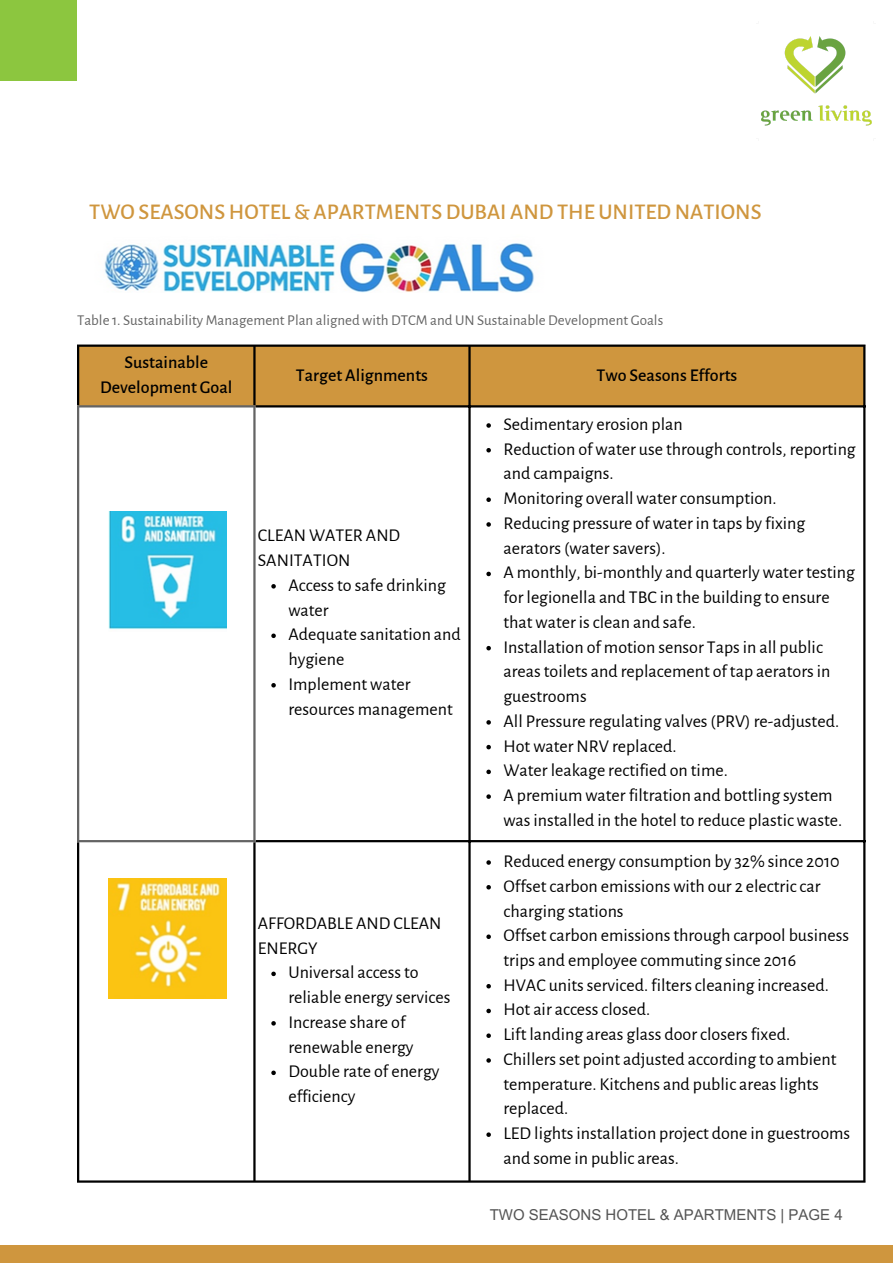
<style>
.page{position:relative;width:893px;height:1264px;background:#fff}
.page>*{position:absolute;margin:0;border:0;box-sizing:border-box;transform-origin:0 0}
.t1{font:500 22.5px "Alegreya Sans";color:#cf963e}
.t2{font:18px/24.8px "Alegreya Sans";color:#000}
.t3{font:500 18px/24.8px "Alegreya Sans";color:#000;text-align:center}
.t4{font:15px "Alegreya Sans";color:#646464}
.t5{font:15px "Arial MT Pro";color:#545454}
</style>
<div class="page">
<div style="left:0;top:0;width:77px;height:81px;background:#8cc63f"></div>
<img style="left:761px;top:36px;width:111px;height:90px">
<div style="left:79px;top:347px;width:784px;height:58px;background:#cf963e"></div>
<svg style="left:271px;top:584px;width:5px;height:4px"></svg>
<svg style="left:271px;top:633px;width:5px;height:5px"></svg>
<svg style="left:271px;top:683px;width:5px;height:4px"></svg>
<svg style="left:486px;top:423px;width:5px;height:5px"></svg>
<svg style="left:486px;top:448px;width:5px;height:4px"></svg>
<svg style="left:486px;top:497px;width:5px;height:5px"></svg>
<svg style="left:486px;top:522px;width:5px;height:4px"></svg>
<svg style="left:486px;top:571px;width:5px;height:5px"></svg>
<svg style="left:486px;top:646px;width:5px;height:4px"></svg>
<svg style="left:486px;top:720px;width:5px;height:4px"></svg>
<svg style="left:486px;top:745px;width:5px;height:4px"></svg>
<svg style="left:486px;top:769px;width:5px;height:5px"></svg>
<svg style="left:486px;top:794px;width:5px;height:4px"></svg>
<svg style="left:271px;top:971px;width:5px;height:5px"></svg>
<svg style="left:271px;top:1021px;width:5px;height:4px"></svg>
<svg style="left:271px;top:1070px;width:5px;height:5px"></svg>
<svg style="left:486px;top:860px;width:5px;height:4px"></svg>
<svg style="left:486px;top:885px;width:5px;height:4px"></svg>
<svg style="left:486px;top:934px;width:5px;height:5px"></svg>
<svg style="left:486px;top:984px;width:5px;height:4px"></svg>
<svg style="left:486px;top:1008px;width:5px;height:5px"></svg>
<svg style="left:486px;top:1033px;width:5px;height:4px"></svg>
<svg style="left:486px;top:1058px;width:5px;height:4px"></svg>
<svg style="left:486px;top:1132px;width:5px;height:4px"></svg>
<hr style="left:77px;top:347px;width:2px;height:58px;background:#000">
<hr style="left:77px;top:842px;width:2px;height:338px;background:#000">
<hr style="left:253px;top:347px;width:2px;height:58px;background:#000">
<hr style="left:253px;top:842px;width:2px;height:338px;background:#000">
<hr style="left:468px;top:347px;width:2px;height:833px;background:#000">
<hr style="left:863px;top:347px;width:2px;height:833px;background:#000">
<hr style="left:77px;top:344px;width:788px;height:3px;background:#000">
<hr style="left:255px;top:405px;width:610px;height:2px;background:#000">
<hr style="left:255px;top:840px;width:610px;height:2px;background:#000">
<hr style="left:77px;top:1180px;width:788px;height:2px;background:#000">
<hr style="left:77px;top:407px;width:2px;height:433px;background:#646464">
<hr style="left:253px;top:407px;width:2px;height:433px;background:#646464">
<hr style="left:77px;top:405px;width:178px;height:2px;background:#646464">
<hr style="left:77px;top:840px;width:178px;height:2px;background:#646464">
<img style="left:104px;top:243px;width:430px;height:49px">
<img style="left:108px;top:511px;width:118px;height:118px">
<img style="left:108px;top:878px;width:118px;height:120px">
<div style="left:0;top:1245px;width:892px;height:17px;background:#cf963e"></div>
<p class="t1" style="left:89px;top:201px;width:673px">TWO SEASONS HOTEL &amp; APARTMENTS DUBAI AND THE UNITED NATIONS</p>
<p class="t4" style="left:77px;top:313px;width:587px">Table 1. Sustainability Management Plan aligned with DTCM and UN Sustainable Development Goals</p>
<p class="t3" style="left:100px;top:350px;width:134px">Sustainable<br>Development Goal</p>
<p class="t3" style="left:296px;top:363px;width:133px">Target Alignments</p>
<p class="t3" style="left:596px;top:363px;width:142px">Two Seasons Efforts</p>
<p class="t2" style="left:258px;top:523px;width:144px">CLEAN WATER AND<br>SANITATION</p>
<p class="t2" style="left:288px;top:573px;width:159px">Access to safe drinking water</p>
<p class="t2" style="left:288px;top:622px;width:174px">Adequate sanitation and hygiene</p>
<p class="t2" style="left:288px;top:672px;width:166px">Implement water resources management</p>
<p class="t2" style="left:258px;top:911px;width:185px">AFFORDABLE AND CLEAN<br>ENERGY</p>
<p class="t2" style="left:288px;top:960px;width:163px">Universal access to reliable energy services</p>
<p class="t2" style="left:288px;top:1010px;width:127px">Increase share of renewable energy</p>
<p class="t2" style="left:288px;top:1059px;width:153px">Double rate of energy efficiency</p>
<p class="t2" style="left:503px;top:412px;width:181px">Sedimentary erosion plan</p>
<p class="t2" style="left:503px;top:437px;width:354px">Reduction of water use through controls, reporting and campaigns.</p>
<p class="t2" style="left:503px;top:486px;width:275px">Monitoring overall water consumption.</p>
<p class="t2" style="left:503px;top:511px;width:303px">Reducing pressure of water in taps by fixing aerators (water savers).</p>
<p class="t2" style="left:503px;top:560px;width:353px">A monthly, bi-monthly and quarterly water testing for legionella and TBC in the building to ensure that water is clean and safe.</p>
<p class="t2" style="left:503px;top:635px;width:328px">Installation of motion sensor Taps in all public areas toilets and replacement of tap aerators in guestrooms</p>
<p class="t2" style="left:503px;top:709px;width:337px">All Pressure regulating valves (PRV) re-adjusted.</p>
<p class="t2" style="left:503px;top:733px;width:175px">Hot water NRV replaced.</p>
<p class="t2" style="left:503px;top:758px;width:226px">Water leakage rectified on time.</p>
<p class="t2" style="left:503px;top:783px;width:340px">A premium water filtration and bottling system was installed in the hotel to reduce plastic waste.</p>
<p class="t2" style="left:503px;top:849px;width:338px">Reduced energy consumption by 32% since 2010</p>
<p class="t2" style="left:503px;top:874px;width:319px">Offset carbon emissions with our 2 electric car charging stations</p>
<p class="t2" style="left:503px;top:923px;width:347px">Offset carbon emissions through carpool business trips and employee commuting since 2016</p>
<p class="t2" style="left:503px;top:972px;width:327px">HVAC units serviced. filters cleaning increased.</p>
<p class="t2" style="left:503px;top:997px;width:148px">Hot air access closed.</p>
<p class="t2" style="left:503px;top:1022px;width:288px">Lift landing areas glass door closers fixed.</p>
<p class="t2" style="left:503px;top:1047px;width:334px">Chillers set point adjusted according to ambient temperature. Kitchens and public areas lights replaced.</p>
<p class="t2" style="left:503px;top:1121px;width:348px">LED lights installation project done in guestrooms and some in public areas.</p>
<p class="t5" style="left:489px;top:1209px;width:354px">TWO SEASONS HOTEL &amp; APARTMENTS | PAGE 4</p>
</div>
